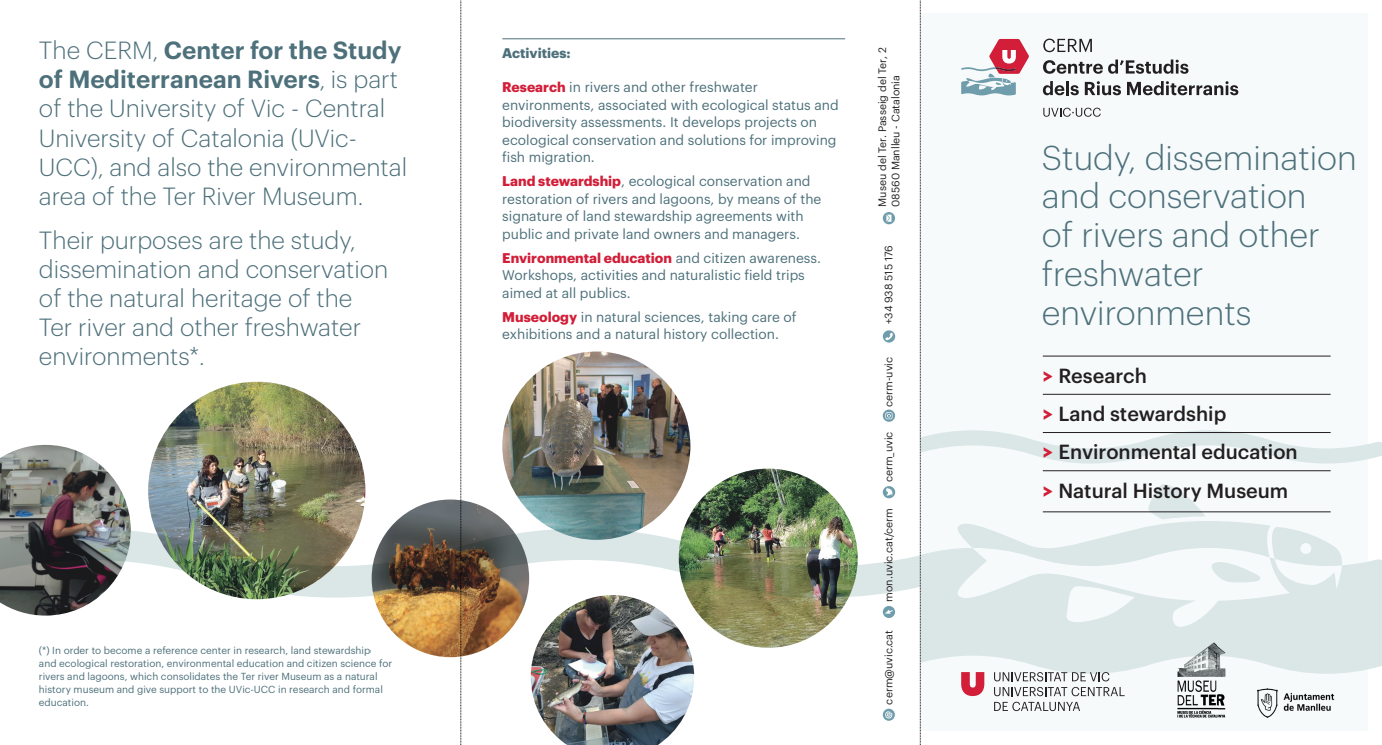
<style>
.page{position:relative;width:1382px;height:745px;background:#fff}
.page>*{position:absolute;margin:0;border:0;box-sizing:border-box;transform-origin:0 0}
.t1{font:300 33.75px/38.8px "Graphik";color:#4d707b}
.t2{font:300 24.25px/29.1px "Graphik";color:#4d707b}
.t3{font:500 20px/38.1px "Graphik";color:#231f20}
.t4{font:13.75px/17.5px "Graphik";color:#4d707b}
.t5{font:700 13.75px "Graphik";color:#4d707b}
.t6{font:10.62px/13.1px "Graphik";color:#231f20}
.t7{font:10px/13.1px "Graphik";color:#4d707b}
.s1{font-weight:600}
.s2{font-weight:700;color:#d21e38}
</style>
<div class="page">
<svg style="left:461px;top:0;width:1px;height:744px"></svg>
<hr style="left:502px;top:39px;width:343px;height:1px;background:#4d707b">
<img style="left:148px;top:381px;width:217px;height:218px;border-radius:109px">
<img style="left:502px;top:351px;width:188px;height:188px;border-radius:94px">
<img style="left:679px;top:468px;width:179px;height:179px;border-radius:89px">
<img style="left:531px;top:597px;width:163px;height:147px">
<img style="left:372px;top:499px;width:157px;height:157px;border-radius:79px">
<img style="left:0;top:444px;width:131px;height:171px">
<img style="left:0;top:528px;width:920px;height:69px">
<svg style="left:883px;top:708px;width:12px;height:12px"></svg>
<svg style="left:883px;top:606px;width:12px;height:11px"></svg>
<svg style="left:883px;top:486px;width:12px;height:12px"></svg>
<svg style="left:883px;top:330px;width:12px;height:12px"></svg>
<svg style="left:883px;top:409px;width:12px;height:12px"></svg>
<svg style="left:883px;top:212px;width:12px;height:12px"></svg>
<svg style="left:920px;top:0;width:462px;height:744px"></svg>
<h2 class="t2" style="left:39px;top:34px;width:370px">The CERM, <span class="s1">Center for the Study of Mediterranean Rivers</span>, is part of the University of Vic - Central<br>University of Catalonia (UVic-<br>UCC), and also the environmental area of the Ter River Museum.</h2>
<h2 class="t2" style="left:39px;top:223px;width:351px">Their purposes are the study, dissemination and conservation of the natural heritage of the<br>Ter river and other freshwater environments*.</h2>
<p class="t7" style="left:39px;top:642px;width:355px">(*) In order to become a reference center in research, land stewardship<br>and ecological restoration, environmental education and citizen science for rivers and lagoons, which consolidates the Ter river Museum as a natural history museum and give support to the UVic-UCC in research and formal education.</p>
<p class="t5" style="left:502px;top:43px;width:70px">Activities:</p>
<p class="t4" style="left:502px;top:77px;width:338px"><span class="s2">Research</span> in rivers and other freshwater environments, associated with ecological status and biodiversity assessments. It develops projects on ecological conservation and solutions for improving fish migration.</p>
<p class="t4" style="left:502px;top:171px;width:321px"><span class="s2">Land stewardship</span>, ecological conservation and restoration of rivers and lagoons, by means of the signature of land stewardship agreements with public and private land owners and managers.</p>
<p class="t4" style="left:502px;top:248px;width:320px"><span class="s2">Environmental education</span> and citizen awareness.<br>Workshops, activities and naturalistic field trips aimed at all publics.</p>
<p class="t4" style="left:502px;top:307px;width:296px"><span class="s2">Museology</span> in natural sciences, taking care of exhibitions and a natural history collection.</p>
<p class="t6" style="left:875px;top:206px;width:161px;rotate:-90deg">Museu del Ter. Passeig del Ter, 2<br>08560 Manlleu - Catalonia</p>
<p class="t6" style="left:881px;top:324px;width:81px;rotate:-90deg">+34 938 515 176</p>
<p class="t6" style="left:881px;top:407px;width:52px;rotate:-90deg">cerm-uvic</p>
<p class="t6" style="left:881px;top:482px;width:52px;rotate:-90deg">cerm_uvic</p>
<p class="t6" style="left:881px;top:601px;width:95px;rotate:-90deg">mon.uvic.cat/cerm</p>
<p class="t6" style="left:881px;top:704px;width:76px;rotate:-90deg">cerm@uvic.cat</p>
<h1 class="t1" style="left:1042px;top:135px;width:316px">Study, dissemination and conservation<br>of rivers and other freshwater environments</h1>
<h3 class="t3" style="left:1043px;top:354px;width:256px"><span class="s2">&gt;</span> Research<br><span class="s2">&gt;</span> Land stewardship<br><span class="s2">&gt;</span> Environmental education <span class="s2">&gt;</span> Natural History Museum</h3>
</div>
